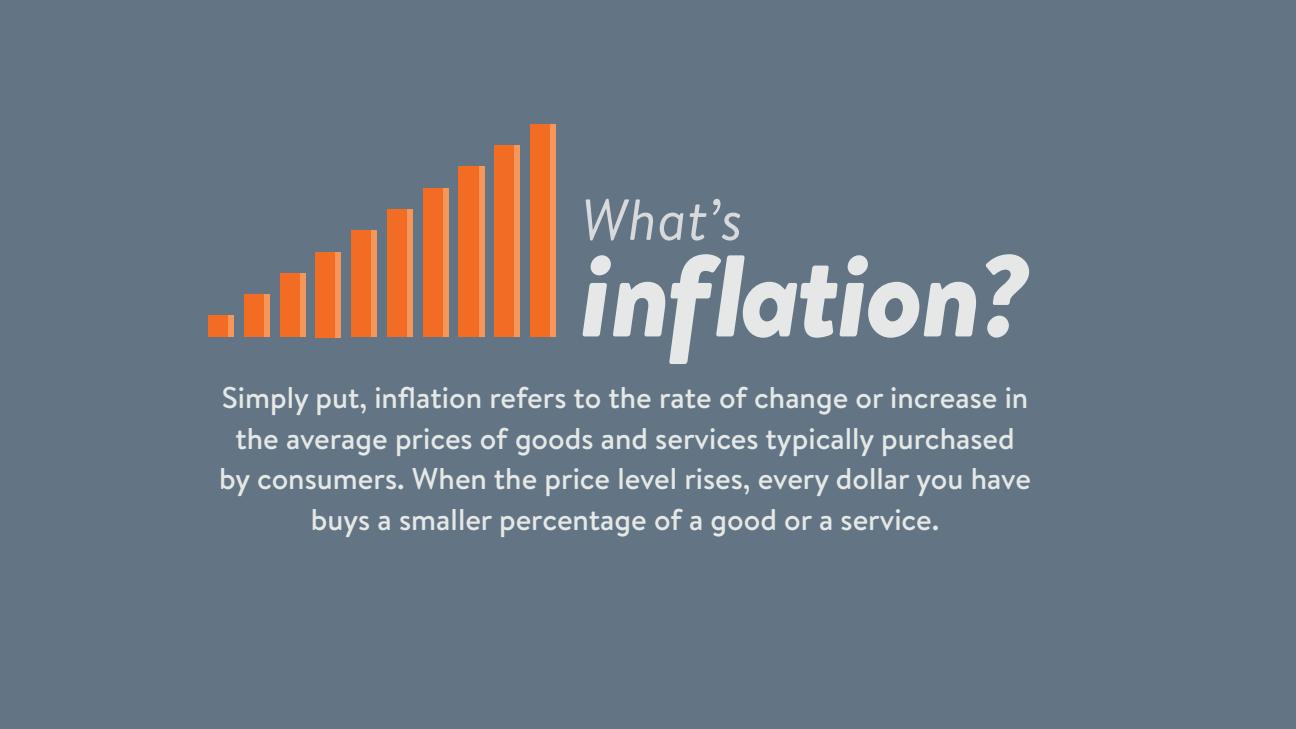
<style>
.page{position:relative;width:1296px;height:729px;background:#637584}
.page>*{position:absolute;margin:0;border:0;box-sizing:border-box;transform-origin:0 0}
.t1{font:italic 900 115.8px "Brandon Text";letter-spacing:-.02em;color:#e5e8e7}
.t2{font:italic 57.9px "Brandon Text";color:#d7d9dd}
.t3{font:500 30px/40.8px "Brandon Text";color:#e5e8e7;text-align:center}
</style>
<div class="page">
<div style="left:530px;top:124px;width:26px;height:213px;background:#f36c23"></div>
<div style="left:551px;top:124px;width:5px;height:213px;background:#f7965b"></div>
<div style="left:494px;top:146px;width:26px;height:191px;background:#f36c23"></div>
<div style="left:515px;top:146px;width:5px;height:191px;background:#f7965b"></div>
<div style="left:459px;top:167px;width:25px;height:170px;background:#f36c23"></div>
<div style="left:479px;top:167px;width:5px;height:170px;background:#f7965b"></div>
<div style="left:423px;top:188px;width:25px;height:149px;background:#f36c23"></div>
<div style="left:443px;top:188px;width:5px;height:149px;background:#f7965b"></div>
<div style="left:387px;top:209px;width:26px;height:128px;background:#f36c23"></div>
<div style="left:407px;top:209px;width:6px;height:128px;background:#f7965b"></div>
<div style="left:351px;top:231px;width:26px;height:106px;background:#f36c23"></div>
<div style="left:372px;top:231px;width:5px;height:106px;background:#f7965b"></div>
<div style="left:316px;top:252px;width:25px;height:85px;background:#f36c23"></div>
<div style="left:336px;top:252px;width:5px;height:85px;background:#f7965b"></div>
<div style="left:280px;top:273px;width:25px;height:64px;background:#f36c23"></div>
<div style="left:300px;top:273px;width:5px;height:64px;background:#f7965b"></div>
<div style="left:244px;top:295px;width:25px;height:42px;background:#f36c23"></div>
<div style="left:264px;top:295px;width:5px;height:42px;background:#f7965b"></div>
<div style="left:208px;top:316px;width:26px;height:21px;background:#f36c23"></div>
<div style="left:229px;top:316px;width:5px;height:21px;background:#f7965b"></div>
<h2 class="t2" style="left:580px;top:180px;width:164px">What’s</h2>
<h1 class="t1" style="left:580px;top:213px;width:452px">inflation?</h1>
<p class="t3" style="left:219px;top:376px;width:813px">Simply put, inflation refers to the rate of change or increase in the average prices of goods and services typically purchased by consumers. When the price level rises, every dollar you have buys a smaller percentage of a good or a service.</p>
</div>
